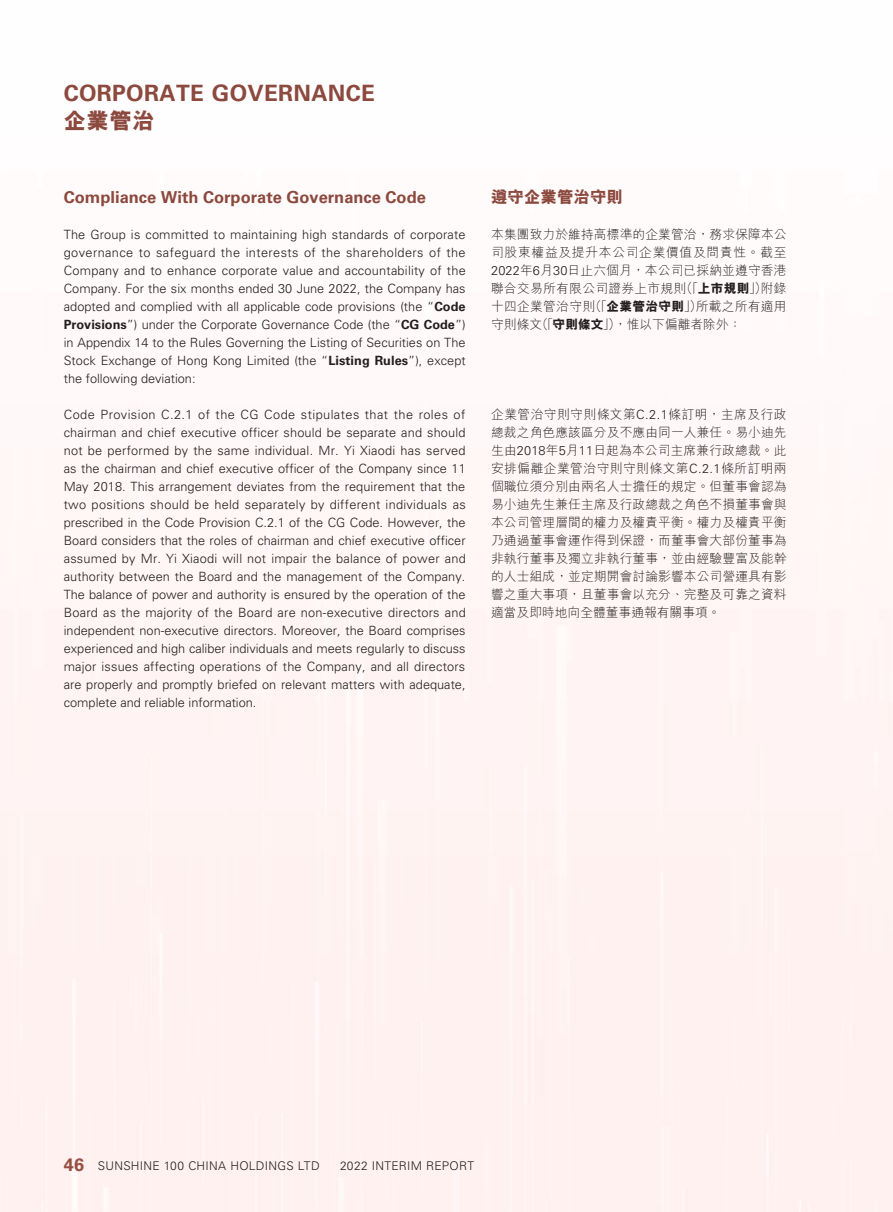
<style>
.page{position:relative;width:893px;height:1212px;background:#fff}
.page>*{position:absolute;margin:0;border:0;box-sizing:border-box;transform-origin:0 0}
.t1{font:700 22.5px "Univers LT Std";letter-spacing:.015em;color:#8c493e}
.t2{font:800 22.5px "M Hei HK";color:#8c493e}
.t3{font:700 16.5px "Univers LT Std";color:#8c493e}
.t4{font:800 16.5px "M Hei HK";color:#8c493e}
.t5{font:300 12.75px/18px "Univers LT Std";color:#231f20;text-align:justify}
.t6{font:300 12.75px/18px "M Hei HK";letter-spacing:.01em;color:#231f20;text-align:justify}
.t7{font:300 12px "Univers LT Std";letter-spacing:.02em;color:#231f20}
.s1{font-weight:700}
.s2{font-family:"Univers LT Std"}
.s3{font-weight:800}
.s4{font-weight:700;font-size:18px;color:#985045}
</style>
<div class="page">
<h1 class="t1" style="left:64px;top:80px;width:313px">CORPORATE GOVERNANCE</h1>
<h1 class="t2" style="left:64px;top:110px;width:92px">企業管治</h1>
<p class="t3" style="left:64px;top:188px;width:364px">Compliance With Corporate Governance Code</p>
<p class="t5" style="left:64px;top:225px;width:404px">The Group is committed to maintaining high standards of corporate governance to safeguard the interests of the shareholders of the Company and to enhance corporate value and accountability of the Company. For the six months ended 30 June 2022, the Company has adopted and complied with all applicable code provisions (the “<span class="s1">Code Provisions</span>”) under the Corporate Governance Code (the “<span class="s1">CG Code</span>”) in Appendix 14 to the Rules Governing the Listing of Securities on The Stock Exchange of Hong Kong Limited (the “<span class="s1">Listing Rules</span>”), except the following deviation:</p>
<p class="t5" style="left:64px;top:406px;width:404px">Code Provision C.2.1 of the CG Code stipulates that the roles of chairman and chief executive officer should be separate and should not be performed by the same individual. Mr. Yi Xiaodi has served as the chairman and chief executive officer of the Company since 11<br>May 2018. This arrangement deviates from the requirement that the two positions should be held separately by different individuals as prescribed in the Code Provision C.2.1 of the CG Code. However, the Board considers that the roles of chairman and chief executive officer assumed by Mr. Yi Xiaodi will not impair the balance of power and authority between the Board and the management of the Company.<br>The balance of power and authority is ensured by the operation of the Board as the majority of the Board are non-executive directors and independent non-executive directors. Moreover, the Board comprises experienced and high caliber individuals and meets regularly to discuss major issues affecting operations of the Company, and all directors are properly and promptly briefed on relevant matters with adequate, complete and reliable information.</p>
<p class="t4" style="left:491px;top:189px;width:133px">遵守企業管治守則</p>
<p class="t6" style="left:491px;top:225px;width:297px">本集團致力於維持高標準的企業管治，務求保障本公司股東權益及提升本公司企業價值及問責性。截至<span class="s2">2022</span>年<span class="s2">6</span>月<span class="s2">30</span>日止六個月，本公司已採納並遵守香港聯合交易所有限公司證券上市規則（「<span class="s3">上市規則</span>」）附錄十四企業管治守則（「<span class="s3">企業管治守則</span>」）所載之所有適用守則條文（「<span class="s3">守則條文</span>」），惟以下偏離者除外：</p>
<p class="t6" style="left:491px;top:405px;width:297px">企業管治守則守則條文第<span class="s2">C.2.1</span>條訂明，主席及行政總裁之角色應該區分及不應由同一人兼任。易小迪先生由<span class="s2">2018</span>年<span class="s2">5</span>月<span class="s2">11</span>日起為本公司主席兼行政總裁。此安排偏離企業管治守則守則條文第<span class="s2">C.2.1</span>條所訂明兩個職位須分別由兩名人士擔任的規定。但董事會認為易小迪先生兼任主席及行政總裁之角色不損董事會與本公司管理層間的權力及權責平衡。權力及權責平衡乃通過董事會運作得到保證，而董事會大部份董事為非執行董事及獨立非執行董事，並由經驗豐富及能幹的人士組成，並定期開會討論影響本公司營運具有影響之重大事項，且董事會以充分、完整及可靠之資料適當及即時地向全體董事通報有關事項。</p>
<p class="t7" style="left:64px;top:1158px;width:257px"><span class="s4">46</span> SUNSHINE 100 CHINA HOLDINGS LTD</p>
<p class="t7" style="left:340px;top:1158px;width:136px">2022 INTERIM REPORT</p>
</div>
